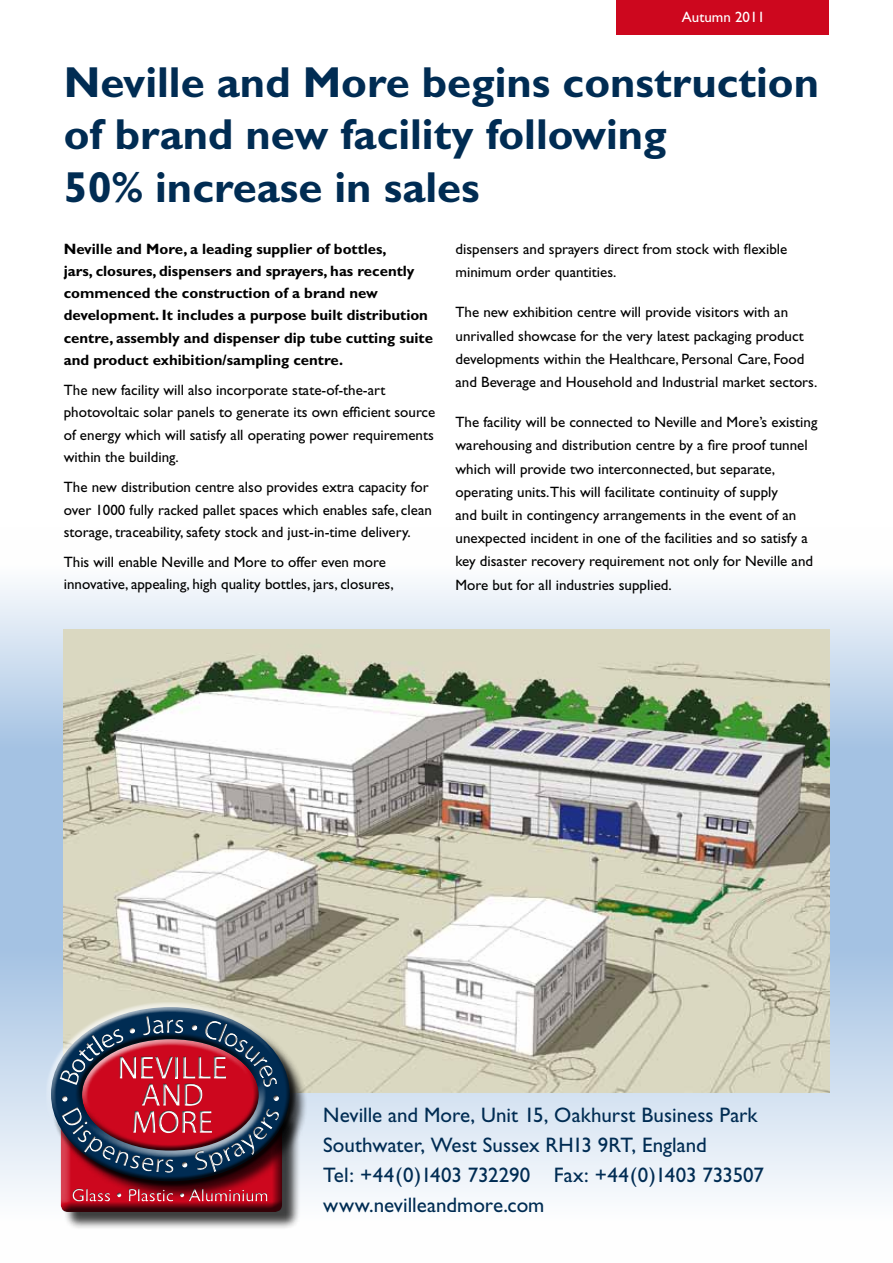
<style>
.page{position:relative;width:893px;height:1263px;background:#fff}
.page>*{position:absolute;margin:0;border:0;box-sizing:border-box;transform-origin:0 0}
.t1{font:700 43.5px/52.2px "Gill Sans";color:#002c53}
.t2{font:21px/30px "Gill Sans";color:#002c53}
.t3{font:15px/23.2px "Gill Sans";color:#000}
.t4{font:700 15px/22.2px "Gill Sans";color:#000}
.t5{font:15px "Gill Sans";color:#fff}
</style>
<div class="page">
<div style="left:0;top:527px;width:893px;height:302px;background:linear-gradient(to bottom,#fff,#91b5dd)"></div>
<div style="left:0;top:829px;width:893px;height:434px;background:linear-gradient(to bottom,#90b5dd,#fff)"></div>
<img style="left:64px;top:629px;width:765px;height:464px">
<div style="left:63px;top:1112px;width:238px;height:119px;background:#000;opacity:.75"></div>
<div style="left:60px;top:1111px;width:222px;height:102px;background:#000;opacity:.75"></div>
<div style="left:53px;top:1009px;width:255px;height:191px;background:#000;opacity:.75"></div>
<div style="left:46px;top:1002px;width:238px;height:125px;background:#fff;opacity:.75"></div>
<div style="left:53px;top:1045px;width:243px;height:142px;background:#000;opacity:.75"></div>
<div style="left:59px;top:1016px;width:220px;height:157px;background:#000;opacity:.75"></div>
<div style="left:71px;top:1187px;width:198px;height:15px;background:#000;opacity:.75"></div>
<div style="left:617px;top:0;width:212px;height:34px;background:#cd071e"></div>
<p class="t5" style="left:682px;top:8px;width:85px">Autumn 2011</p>
<h1 class="t1" style="left:64px;top:56px;width:757px">Neville and More begins construction of brand new facility following<br>50% increase in sales</h1>
<p class="t4" style="left:64px;top:238px;width:371px">Neville and More, a leading supplier of bottles,<br>jars, closures, dispensers and sprayers, has recently commenced the construction of a brand new development. It includes a purpose built distribution centre, assembly and dispenser dip tube cutting suite and product exhibition/sampling centre.</p>
<p class="t3" style="left:64px;top:379px;width:373px;line-height:22.2px">The new facility will also incorporate state-of-the-art photovoltaic solar panels to generate its own efficient source of energy which will satisfy all operating power requirements within the building.</p>
<p class="t3" style="left:64px;top:476px;width:370px;line-height:22.2px">The new distribution centre also provides extra capacity for over 1000 fully racked pallet spaces which enables safe, clean storage, traceability, safety stock and just-in-time delivery.</p>
<p class="t3" style="left:64px;top:551px;width:331px;line-height:22.2px">This will enable Neville and More to offer even more innovative, appealing, high quality bottles, jars, closures,</p>
<p class="t3" style="left:455px;top:237px;width:333px">dispensers and sprayers direct from stock with flexible minimum order quantities.</p>
<p class="t3" style="left:455px;top:301px;width:363px">The new exhibition centre will provide visitors with an unrivalled showcase for the very latest packaging product developments within the Healthcare, Personal Care, Food and Beverage and Household and Industrial market sectors.</p>
<p class="t3" style="left:455px;top:410px;width:363px">The facility will be connected to Neville and More’s existing warehousing and distribution centre by a fire proof tunnel which will provide two interconnected, but separate, operating units.This will facilitate continuity of supply<br>and built in contingency arrangements in the event of an unexpected incident in one of the facilities and so satisfy a key disaster recovery requirement not only for Neville and More but for all industries supplied.</p>
<h2 class="t2" style="left:323px;top:1100px;width:442px">Neville and More, Unit 15, Oakhurst Business Park Southwater, West Sussex RH13 9RT, England<br>Tel: +44(0)1403 732290 Fax: +44(0)1403 733507 www.nevilleandmore.com</h2>
</div>
